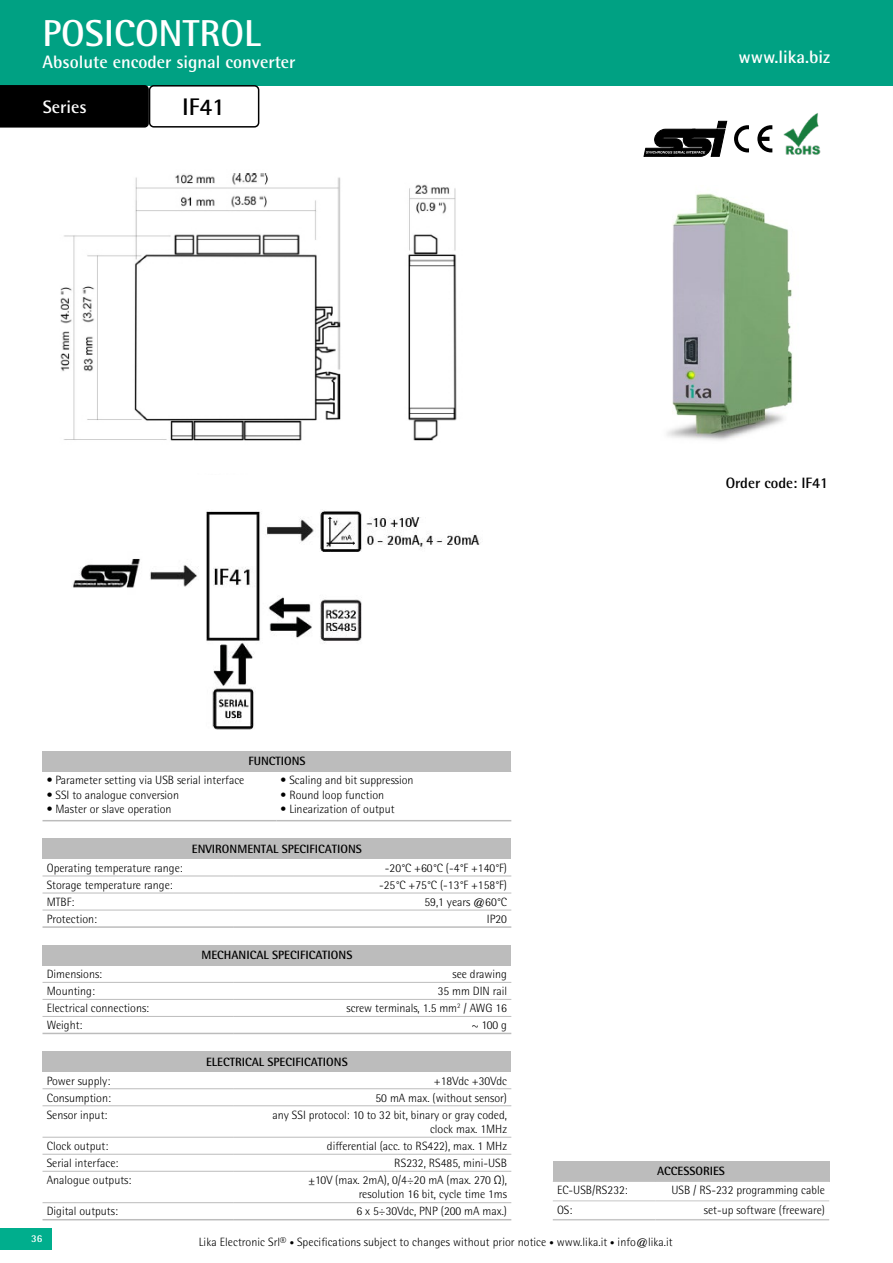
<style>
.page{position:relative;width:893px;height:1263px;background:#fff}
.page>*{position:absolute;margin:0;border:0;box-sizing:border-box;transform-origin:0 0}
.t1{font:700 37.5px "Rotis Semi Sans Pro";color:#fff}
.t2{font:700 24px "Rotis Semi Sans Pro";color:#000}
.t3{font:700 18px "Rotis Semi Sans Pro";color:#fff}
.t4{font:700 15px "Rotis Semi Sans Pro";color:#000}
.t5{font:300 12px/14.4px "Rotis Semi Sans Pro";color:#000;text-align:right}
.t6{font:700 12px "Rotis Semi Sans Pro";color:#000}
.t7{font:700 10.5px "Rotis Semi Sans Pro";color:#fff}
.s1{font-size:9px}
</style>
<div class="page">
<div style="left:0;top:0;width:893px;height:85px;background:#00a183"></div>
<div style="left:0;top:1228px;width:51px;height:21px;background:#00ae8d"></div>
<div style="left:149px;top:85px;width:110px;height:43px;border:2px solid #000;border-radius:4px"></div>
<img style="left:73px;top:510px;width:408px;height:220px">
<svg style="left:644px;top:121px;width:83px;height:36px"></svg>
<div style="left:43px;top:1051px;width:468px;height:21px;background:#bcbcbc"></div>
<hr style="left:43px;top:1088px;width:191px;height:1px;background:#bcbcbc">
<hr style="left:234px;top:1088px;width:277px;height:1px;background:#bcbcbc">
<hr style="left:43px;top:1105px;width:191px;height:1px;background:#bcbcbc">
<hr style="left:234px;top:1105px;width:277px;height:1px;background:#bcbcbc">
<hr style="left:43px;top:1137px;width:191px;height:1px;background:#bcbcbc">
<hr style="left:234px;top:1137px;width:277px;height:1px;background:#bcbcbc">
<hr style="left:43px;top:1154px;width:191px;height:1px;background:#bcbcbc">
<hr style="left:234px;top:1154px;width:277px;height:1px;background:#bcbcbc">
<hr style="left:43px;top:1171px;width:191px;height:1px;background:#bcbcbc">
<hr style="left:234px;top:1171px;width:277px;height:1px;background:#bcbcbc">
<hr style="left:43px;top:1219px;width:191px;height:1px;background:#bcbcbc">
<hr style="left:234px;top:1219px;width:277px;height:1px;background:#bcbcbc">
<hr style="left:43px;top:1202px;width:191px;height:1px;background:#bcbcbc">
<hr style="left:234px;top:1202px;width:277px;height:1px;background:#bcbcbc">
<div style="left:43px;top:945px;width:468px;height:20px;background:#bcbcbc"></div>
<hr style="left:43px;top:982px;width:191px;height:1px;background:#bcbcbc">
<hr style="left:234px;top:982px;width:277px;height:1px;background:#bcbcbc">
<hr style="left:43px;top:999px;width:191px;height:1px;background:#bcbcbc">
<hr style="left:234px;top:999px;width:277px;height:1px;background:#bcbcbc">
<hr style="left:43px;top:1016px;width:191px;height:1px;background:#bcbcbc">
<hr style="left:234px;top:1016px;width:277px;height:1px;background:#bcbcbc">
<hr style="left:43px;top:1033px;width:191px;height:1px;background:#bcbcbc">
<hr style="left:234px;top:1033px;width:277px;height:1px;background:#bcbcbc">
<div style="left:43px;top:838px;width:468px;height:21px;background:#bcbcbc"></div>
<hr style="left:43px;top:876px;width:191px;height:1px;background:#bcbcbc">
<hr style="left:234px;top:876px;width:277px;height:1px;background:#bcbcbc">
<hr style="left:43px;top:893px;width:191px;height:1px;background:#bcbcbc">
<hr style="left:234px;top:893px;width:277px;height:1px;background:#bcbcbc">
<hr style="left:43px;top:910px;width:191px;height:1px;background:#bcbcbc">
<hr style="left:234px;top:910px;width:277px;height:1px;background:#bcbcbc">
<hr style="left:43px;top:926px;width:191px;height:2px;background:#bcbcbc">
<hr style="left:234px;top:926px;width:277px;height:2px;background:#bcbcbc">
<div style="left:0;top:85px;width:149px;height:43px;background:#000"></div>
<div style="left:553px;top:1161px;width:276px;height:20px;background:#bcbcbc"></div>
<hr style="left:553px;top:1181px;width:103px;height:1px;background:#c6c6c6">
<hr style="left:656px;top:1181px;width:173px;height:1px;background:#c6c6c6">
<hr style="left:553px;top:1200px;width:103px;height:1px;background:#c6c6c6">
<hr style="left:656px;top:1200px;width:173px;height:1px;background:#c6c6c6">
<hr style="left:553px;top:1219px;width:103px;height:1px;background:#c6c6c6">
<hr style="left:656px;top:1219px;width:173px;height:1px;background:#c6c6c6">
<img style="left:667px;top:193px;width:126px;height:248px">
<div style="left:43px;top:751px;width:468px;height:20px;background:#bcbcbc"></div>
<hr style="left:43px;top:771px;width:233px;height:1px;background:#bcbcbc">
<hr style="left:276px;top:771px;width:235px;height:1px;background:#bcbcbc">
<hr style="left:43px;top:820px;width:233px;height:1px;background:#bcbcbc">
<hr style="left:276px;top:820px;width:235px;height:1px;background:#bcbcbc">
<img style="left:60px;top:173px;width:281px;height:268px">
<img style="left:408px;top:184px;width:49px;height:257px">
<img style="left:783px;top:113px;width:37px;height:42px">
<svg style="left:734px;top:125px;width:15px;height:27px"></svg>
<svg style="left:757px;top:125px;width:15px;height:27px"></svg>
<h1 class="t1" style="left:43px;top:10px;width:220px">POSICONTROL</h1>
<h3 class="t3" style="left:43px;top:51px;width:255px">Absolute encoder signal converter</h3>
<h2 class="t2" style="left:182px;top:92px;width:44px">IF41</h2>
<h3 class="t3" style="left:43px;top:96px;width:45px">Series</h3>
<h3 class="t3" style="left:738px;top:46px;width:93px">www.lika.biz</h3>
<p class="t4" style="left:726px;top:474px;width:104px">Order code: IF41</p>
<p class="t6" style="left:248px;top:754px;width:59px">FUNCTIONS</p>
<p class="t5" style="left:47px;top:773px;width:199px">• Parameter setting via USB serial interface</p>
<p class="t5" style="left:47px;top:787px;width:134px">• SSI to analogue conversion</p>
<p class="t5" style="left:47px;top:802px;width:126px">• Master or slave operation</p>
<p class="t5" style="left:281px;top:773px;width:134px">• Scaling and bit suppression</p>
<p class="t5" style="left:281px;top:787px;width:105px">• Round loop function</p>
<p class="t5" style="left:281px;top:802px;width:115px">• Linearization of output</p>
<p class="t6" style="left:192px;top:841px;width:171px">ENVIRONMENTAL SPECIFICATIONS</p>
<p class="t5" style="left:47px;top:861px;width:137px">Operating temperature range:</p>
<p class="t5" style="left:385px;top:861px;width:124px">-20°C +60°C (-4°F +140°F)</p>
<p class="t5" style="left:47px;top:878px;width:127px">Storage temperature range:</p>
<p class="t5" style="left:379px;top:878px;width:129px">-25°C +75°C (-13°F +158°F)</p>
<p class="t5" style="left:47px;top:895px;width:29px">MTBF:</p>
<p class="t5" style="left:424px;top:895px;width:84px">59,1 years @60°C</p>
<p class="t5" style="left:47px;top:912px;width:52px">Protection:</p>
<p class="t5" style="left:487px;top:912px;width:22px">IP20</p>
<p class="t6" style="left:202px;top:948px;width:152px">MECHANICAL SPECIFICATIONS</p>
<p class="t5" style="left:47px;top:967px;width:57px">Dimensions:</p>
<p class="t5" style="left:452px;top:967px;width:56px">see drawing</p>
<p class="t5" style="left:47px;top:984px;width:50px">Mounting:</p>
<p class="t5" style="left:438px;top:984px;width:71px">35 mm DIN rail</p>
<p class="t5" style="left:47px;top:1001px;width:104px">Electrical connections:</p>
<p class="t5" style="left:346px;top:1001px;width:162px">screw terminals, 1.5 mm<sup>2</sup> / AWG 16</p>
<p class="t5" style="left:47px;top:1018px;width:37px">Weight:</p>
<p class="t5" style="left:472px;top:1018px;width:37px">~ 100 g</p>
<p class="t6" style="left:206px;top:1054px;width:143px">ELECTRICAL SPECIFICATIONS</p>
<p class="t5" style="left:47px;top:1073px;width:65px">Power supply:</p>
<p class="t5" style="left:434px;top:1073px;width:75px">+18Vdc +30Vdc</p>
<p class="t5" style="left:47px;top:1090px;width:66px">Consumption:</p>
<p class="t5" style="left:376px;top:1090px;width:133px">50 mA max. (without sensor)</p>
<p class="t5" style="left:47px;top:1107px;width:62px">Sensor input:</p>
<p class="t5" style="left:273px;top:1107px;width:236px">any SSI protocol: 10 to 32 bit, binary or gray coded, clock max. 1MHz</p>
<p class="t5" style="left:47px;top:1139px;width:63px">Clock output:</p>
<p class="t5" style="left:327px;top:1139px;width:182px">differential (acc. to RS422), max. 1 MHz</p>
<p class="t5" style="left:47px;top:1156px;width:73px">Serial interface:</p>
<p class="t5" style="left:394px;top:1156px;width:114px">RS232, RS485, mini-USB</p>
<p class="t5" style="left:47px;top:1173px;width:86px">Analogue outputs:</p>
<p class="t5" style="left:308px;top:1173px;width:200px">±10V (max. 2mA), 0/4÷20 mA (max. 270 Ω), resolution 16 bit, cycle time 1ms</p>
<p class="t5" style="left:47px;top:1204px;width:73px">Digital outputs:</p>
<p class="t5" style="left:357px;top:1204px;width:152px">6 x 5÷30Vdc, PNP (200 mA max.)</p>
<p class="t6" style="left:657px;top:1164px;width:69px">ACCESSORIES</p>
<p class="t5" style="left:557px;top:1183px;width:72px">EC-USB/RS232:</p>
<p class="t5" style="left:671px;top:1183px;width:155px">USB / RS-232 programming cable</p>
<p class="t5" style="left:557px;top:1202px;width:17px">OS:</p>
<p class="t5" style="left:704px;top:1202px;width:123px">set-up software (freeware)</p>
<p class="t7" style="left:31px;top:1232px;width:13px">36</p>
<p class="t5" style="left:199px;top:1234px;width:475px">Lika Electronic Srl<sup>R</sup> <span class="s1">•</span> Specifications subject to changes without prior notice <span class="s1">•</span> www.lika.it <span class="s1">•</span> info@lika.it</p>
</div>
